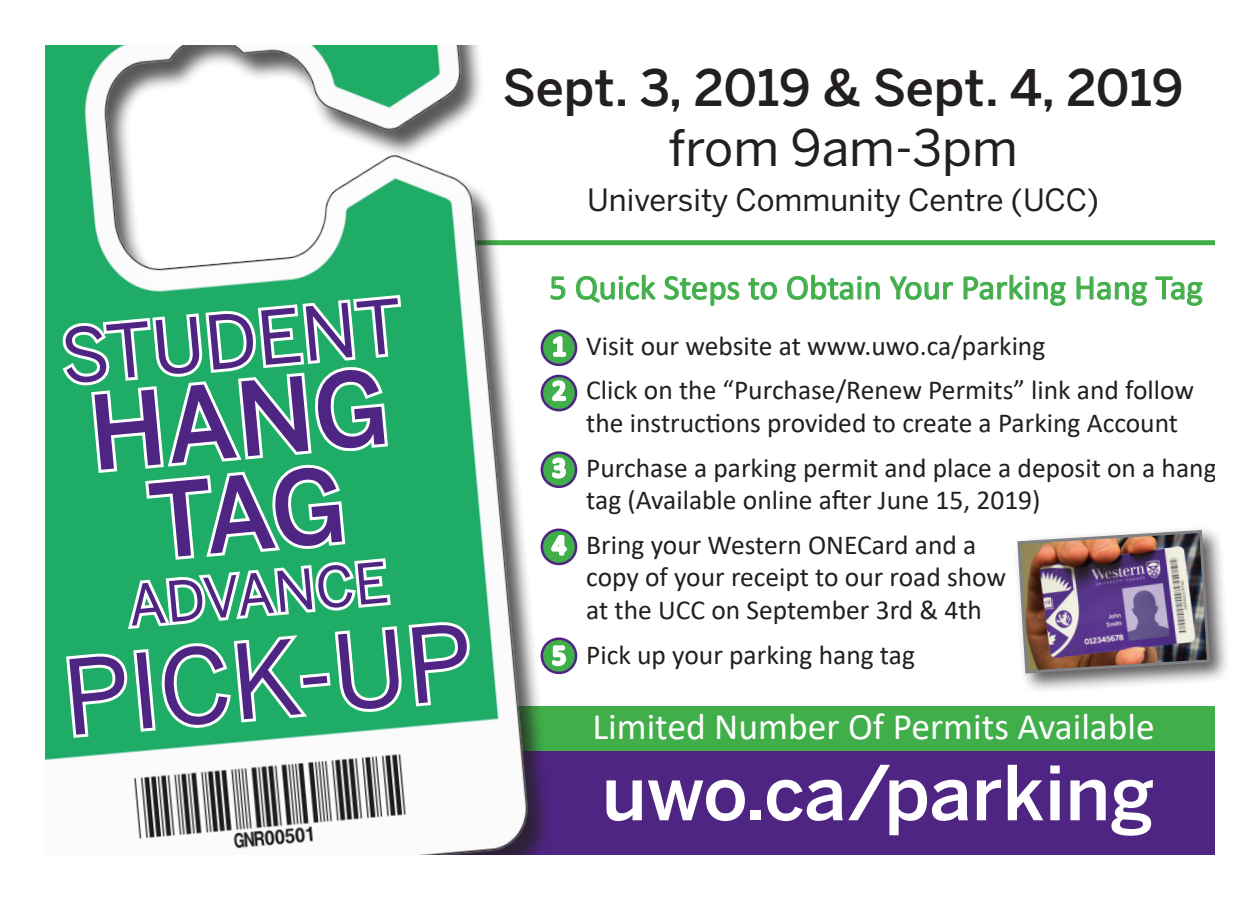
<style>
.page{position:relative;width:1260px;height:900px;background:#fff}
.page>*{position:absolute;margin:0;border:0;box-sizing:border-box;transform-origin:0 0}
.t1{font:102.5px "Benton Sans";color:#4e2582}
.t2{font:500 101.5px/93.5px "Benton Sans";color:#4e2582;text-align:center}
.t3{font:500 75px "Benton Sans";color:#fff}
.t4{font:73.75px "Benton Sans";color:#4e2582}
.t5{font:55.5px "Benton Sans";color:#4e2582}
.t6{font:500 50px "Benton Sans";letter-spacing:-.005em;color:#231f20}
.t7{font:50px "Benton Sans";color:#231f20}
.t8{font:37.5px "Calibri";color:#fff}
.t9{font:35px "Calibri";color:#40ae49}
.t10{font:30.5px "Benton Sans";color:#231f20}
.t11{font:27.5px/44.8px "Calibri";color:#231f20}
</style>
<div class="page">
<div style="left:0;top:706px;width:1260px;height:149px;background:#40ae49"></div>
<div style="left:385px;top:240px;width:830px;height:5px;background:#40ae49"></div>
<svg style="left:559px;top:276px;width:7px;height:24px"></svg>
<svg style="left:576px;top:274px;width:80px;height:29px"></svg>
<svg style="left:664px;top:276px;width:76px;height:30px"></svg>
<svg style="left:748px;top:278px;width:29px;height:22px"></svg>
<svg style="left:787px;top:274px;width:93px;height:26px"></svg>
<svg style="left:890px;top:276px;width:63px;height:24px"></svg>
<svg style="left:963px;top:274px;width:103px;height:32px"></svg>
<svg style="left:1076px;top:276px;width:71px;height:30px"></svg>
<svg style="left:1155px;top:276px;width:48px;height:30px"></svg>
<div style="left:0;top:751px;width:1260px;height:149px;background:#4e2582"></div>
<img style="left:45px;top:45px;width:514px;height:810px">
<svg style="left:58px;top:292px;width:416px;height:449px"></svg>
<div style="left:0;top:855px;width:1260px;height:45px;background:#fff"></div>
<div style="left:0;top:0;width:45px;height:900px;background:#fff"></div>
<div style="left:1215px;top:0;width:45px;height:900px;background:#fff"></div>
<svg style="left:542px;top:331px;width:34px;height:34px"></svg>
<div style="left:541px;top:329px;width:36px;height:37px;border:2px solid #4e2582;border-radius:50%"></div>
<svg style="left:542px;top:376px;width:34px;height:34px"></svg>
<div style="left:541px;top:375px;width:36px;height:36px;border:2px solid #4e2582;border-radius:50%"></div>
<svg style="left:542px;top:453px;width:34px;height:34px"></svg>
<div style="left:541px;top:451px;width:36px;height:37px;border:2px solid #4e2582;border-radius:50%"></div>
<svg style="left:542px;top:530px;width:34px;height:34px"></svg>
<div style="left:541px;top:529px;width:36px;height:36px;border:2px solid #4e2582;border-radius:50%"></div>
<svg style="left:542px;top:639px;width:34px;height:34px"></svg>
<div style="left:541px;top:637px;width:36px;height:37px;border:2px solid #4e2582;border-radius:50%"></div>
<svg style="left:551px;top:334px;width:17px;height:24px"></svg>
<svg style="left:549px;top:378px;width:19px;height:25px"></svg>
<svg style="left:550px;top:455px;width:18px;height:26px"></svg>
<svg style="left:549px;top:525px;width:20px;height:33px"></svg>
<svg style="left:550px;top:644px;width:18px;height:24px"></svg>
<div style="left:1012px;top:525px;width:219px;height:169px;background:#231f20;opacity:.75"></div>
<img style="left:1016px;top:528px;width:196px;height:147px">
<h3 class="t4" style="left:57px;top:313px;width:344px;rotate:-5deg">STUDENT</h3>
<h2 class="t2" style="left:85px;top:385px;width:302px;rotate:-5deg">HANG<br>TAG</h2>
<h3 class="t5" style="left:125px;top:573px;width:262px;rotate:-5deg">ADVANCE</h3>
<h1 class="t1" style="left:58px;top:637px;width:412px;rotate:-5deg">PICK-UP</h1>
<h3 class="t6" style="left:503px;top:58px;width:683px">Sept. 3, 2019 &amp; Sept. 4, 2019</h3>
<h3 class="t7" style="left:668px;top:118px;width:351px">from 9am-3pm</h3>
<p class="t10" style="left:587px;top:182px;width:513px">University Community Centre (UCC)</p>
<p class="t9" style="left:549px;top:263px;width:655px">5 Quick Steps to Obtain Your Parking Hang Tag</p>
<p class="t11" style="left:586px;top:322px;width:609px">Visit our website at www.uwo.ca/parking<br>Click on the “Purchase/Renew Permits” link and follow</p>
<p class="t11" style="left:586px;top:400px;width:632px">the instructions provided to create a Parking Account<br>Purchase a parking permit and place a deposit on a hang</p>
<p class="t11" style="left:586px;top:477px;width:456px">tag (Available online after June 15, 2019)<br>Bring your Western ONECard and a</p>
<p class="t11" style="left:586px;top:560px;width:421px;line-height:32.5px">copy of your receipt to our road show at the UCC on September 3rd &amp; 4th</p>
<p class="t11" style="left:586px;top:631px;width:330px">Pick up your parking hang tag</p>
<h3 class="t8" style="left:592px;top:701px;width:564px">Limited Number Of Permits Available</h3>
<h3 class="t3" style="left:602px;top:748px;width:554px">uwo.ca/parking</h3>
</div>
